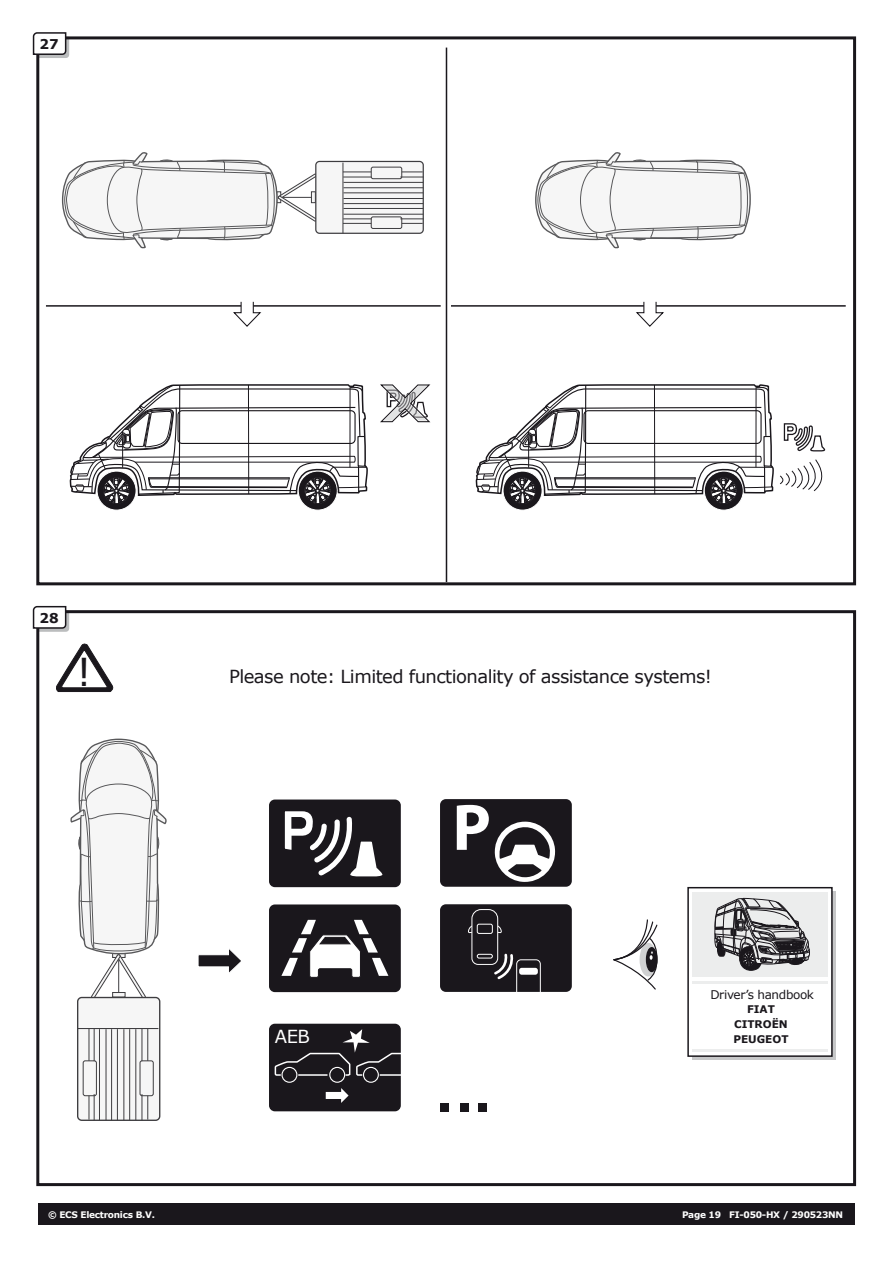
<style>
.page{position:relative;width:893px;height:1263px;background:#fff}
.page>*{position:absolute;margin:0;border:0;box-sizing:border-box;transform-origin:0 0}
.t1{font:38.4px "Verdana";color:#1a171c}
.t2{font:18px "Verdana";letter-spacing:-.03em;color:#1a171c}
.t3{font:18px "Verdana";color:#fff}
.t4{font:700 13.5px "Verdana";color:#1a171c}
.t5{font:12px "Verdana";letter-spacing:-.03em;color:#1a171c}
.t6{font:700 10.5px/15px "Verdana";color:#1a171c;text-align:center}
.t7{font:700 9px "Verdana";letter-spacing:-.03em;color:#fff}
</style>
<div class="page">
<div style="left:36px;top:36px;width:820px;height:549px;border:3px solid #1a171c"></div>
<svg style="left:32px;top:32px;width:37px;height:26px"></svg>
<svg style="left:380px;top:384px;width:51px;height:39px"></svg>
<hr style="left:446px;top:48px;width:1px;height:534px;background:#1a171c">
<hr style="left:46px;top:305px;width:395px;height:2px;background:#1a171c">
<hr style="left:451px;top:305px;width:395px;height:2px;background:#1a171c">
<svg style="left:232px;top:301px;width:31px;height:26px"></svg>
<svg style="left:634px;top:301px;width:31px;height:26px"></svg>
<svg style="left:97px;top:471px;width:39px;height:39px"></svg>
<div style="left:96px;top:470px;width:41px;height:41px;border:1px solid #fff;border-radius:50%"></div>
<svg style="left:298px;top:471px;width:40px;height:39px"></svg>
<div style="left:298px;top:470px;width:40px;height:41px;border:1px solid #fff;border-radius:50%"></div>
<svg style="left:69px;top:384px;width:299px;height:120px"></svg>
<hr style="left:248px;top:385px;width:1px;height:109px;background:#1a171c">
<svg style="left:503px;top:471px;width:39px;height:39px"></svg>
<div style="left:502px;top:470px;width:41px;height:41px;border:1px solid #fff;border-radius:50%"></div>
<svg style="left:704px;top:471px;width:40px;height:39px"></svg>
<div style="left:704px;top:470px;width:40px;height:41px;border:1px solid #fff;border-radius:50%"></div>
<svg style="left:475px;top:384px;width:351px;height:120px"></svg>
<hr style="left:654px;top:385px;width:1px;height:109px;background:#1a171c">
<div style="left:316px;top:161px;width:107px;height:72px;background:#f6f6f6;border-radius:4px"></div>
<div style="left:315px;top:161px;width:109px;height:73px;border:1px solid #3e3d40;border-radius:4px"></div>
<hr style="left:342px;top:163px;width:1px;height:70px;background:#3e3d40">
<div style="left:371px;top:167px;width:31px;height:12px;border:1px solid #3e3d40;border-radius:2px"></div>
<div style="left:371px;top:217px;width:31px;height:12px;border:1px solid #3e3d40;border-radius:2px"></div>
<svg style="left:343px;top:172px;width:29px;height:6px"></svg>
<svg style="left:400px;top:172px;width:24px;height:6px"></svg>
<svg style="left:343px;top:219px;width:29px;height:5px"></svg>
<svg style="left:400px;top:219px;width:24px;height:5px"></svg>
<hr style="left:343px;top:182px;width:80px;height:1px;background:#3e3d40">
<hr style="left:343px;top:187px;width:80px;height:1px;background:#3e3d40">
<hr style="left:343px;top:193px;width:80px;height:1px;background:#3e3d40">
<hr style="left:343px;top:198px;width:80px;height:1px;background:#3e3d40">
<hr style="left:343px;top:203px;width:80px;height:1px;background:#3e3d40">
<hr style="left:343px;top:208px;width:80px;height:1px;background:#3e3d40">
<hr style="left:343px;top:214px;width:80px;height:1px;background:#3e3d40">
<svg style="left:61px;top:152px;width:256px;height:97px"></svg>
<svg style="left:535px;top:152px;width:216px;height:97px"></svg>
<div style="left:36px;top:610px;width:820px;height:576px;border:3px solid #1a171c"></div>
<svg style="left:32px;top:605px;width:37px;height:27px"></svg>
<div style="left:269px;top:799px;width:132px;height:88px;background:#1a171c;border-radius:6px"></div>
<div style="left:269px;top:904px;width:132px;height:88px;background:#1a171c;border-radius:6px"></div>
<svg style="left:281px;top:920px;width:107px;height:58px"></svg>
<div style="left:440px;top:799px;width:132px;height:88px;background:#1a171c;border-radius:6px"></div>
<svg style="left:457px;top:805px;width:99px;height:77px"></svg>
<div style="left:269px;top:1024px;width:132px;height:87px;background:#1a171c;border-radius:6px"></div>
<div style="left:281px;top:1067px;width:16px;height:16px;border:1px solid #fff;border-radius:50%"></div>
<div style="left:329px;top:1067px;width:16px;height:16px;border:1px solid #fff;border-radius:50%"></div>
<div style="left:363px;top:1067px;width:16px;height:16px;border:1px solid #fff;border-radius:50%"></div>
<svg style="left:274px;top:1029px;width:127px;height:47px"></svg>
<svg style="left:326px;top:1088px;width:23px;height:15px"></svg>
<svg style="left:56px;top:643px;width:58px;height:49px"></svg>
<div style="left:78px;top:997px;width:82px;height:123px;background:#f6f6f6;border-radius:4px"></div>
<div style="left:77px;top:997px;width:83px;height:124px;border:1px solid #3e3d40;border-radius:4px"></div>
<hr style="left:78px;top:1028px;width:80px;height:1px;background:#3e3d40">
<hr style="left:147px;top:1028px;width:1px;height:34px;background:#3e3d40">
<div style="left:140px;top:1060px;width:14px;height:36px;border:1px solid #3e3d40;border-radius:2px"></div>
<hr style="left:89px;top:1028px;width:1px;height:34px;background:#3e3d40">
<div style="left:83px;top:1060px;width:14px;height:36px;border:1px solid #3e3d40;border-radius:2px"></div>
<hr style="left:142px;top:1029px;width:1px;height:32px;background:#3e3d40">
<svg style="left:142px;top:1094px;width:6px;height:26px"></svg>
<hr style="left:94px;top:1029px;width:1px;height:32px;background:#3e3d40">
<svg style="left:89px;top:1094px;width:6px;height:26px"></svg>
<hr style="left:136px;top:1029px;width:1px;height:91px;background:#3e3d40">
<hr style="left:129px;top:1029px;width:1px;height:91px;background:#3e3d40">
<hr style="left:124px;top:1029px;width:1px;height:91px;background:#3e3d40">
<hr style="left:117px;top:1029px;width:1px;height:91px;background:#3e3d40">
<hr style="left:111px;top:1029px;width:1px;height:91px;background:#3e3d40">
<hr style="left:106px;top:1029px;width:1px;height:91px;background:#3e3d40">
<hr style="left:99px;top:1029px;width:1px;height:91px;background:#3e3d40">
<svg style="left:70px;top:738px;width:97px;height:261px"></svg>
<svg style="left:198px;top:949px;width:43px;height:24px"></svg>
<svg style="left:284px;top:811px;width:99px;height:66px"></svg>
<svg style="left:613px;top:919px;width:45px;height:71px"></svg>
<div style="left:440px;top:1103px;width:8px;height:8px;background:#1a171c"></div>
<div style="left:460px;top:1103px;width:8px;height:8px;background:#1a171c"></div>
<div style="left:478px;top:1103px;width:9px;height:8px;background:#1a171c"></div>
<div style="left:692px;top:891px;width:143px;height:169px;background:#c6c7c8"></div>
<div style="left:687px;top:887px;width:146px;height:170px;background:#fff;border:2px solid #1a171c"></div>
<div style="left:692px;top:892px;width:136px;height:85px;background:#eceded"></div>
<hr style="left:692px;top:981px;width:136px;height:3px;background:#eceded">
<hr style="left:692px;top:1050px;width:136px;height:2px;background:#eceded">
<svg style="left:714px;top:897px;width:96px;height:74px"></svg>
<div style="left:440px;top:904px;width:132px;height:88px;background:#1a171c;border-radius:6px"></div>
<svg style="left:468px;top:909px;width:73px;height:83px"></svg>
<div style="left:38px;top:1203px;width:817px;height:21px;background:#1a171c"></div>
<p class="t4" style="left:39px;top:35px;width:21px">27</p>
<p class="t4" style="left:39px;top:608px;width:21px">28</p>
<h1 class="t1" style="left:77px;top:645px;width:17px">!</h1>
<p class="t2" style="left:229px;top:664px;width:484px">Please note: Limited functionality of assistance systems!</p>
<p class="t3" style="left:275px;top:1024px;width:36px">AEB</p>
<p class="t5" style="left:710px;top:986px;width:105px">Driver’s handbook</p>
<p class="t6" style="left:733px;top:1002px;width:57px">FIAT<br>CITROËN<br>PEUGEOT</p>
<p class="t7" style="left:48px;top:1208px;width:108px">© ECS Electronics B.V.</p>
<p class="t7" style="left:682px;top:1208px;width:163px">Page 19 FI-050-HX / 290523NN</p>
</div>
